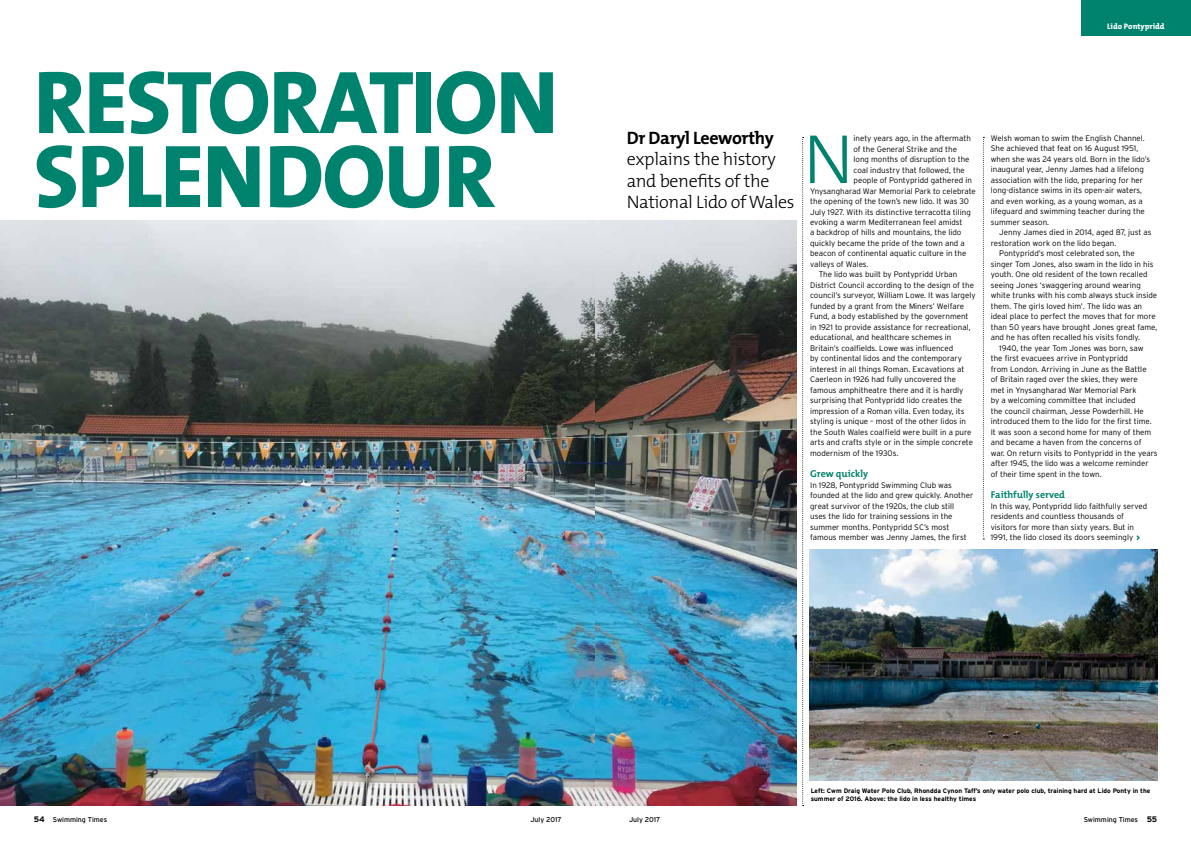
<style>
.page{position:relative;width:1191px;height:842px;background:#fff}
.page>*{position:absolute;margin:0;border:0;box-sizing:border-box;transform-origin:0 0}
.t1{font:90px/74px "The Mix Extra Bold Caps";letter-spacing:-.02em;color:#00836e}
.t2{font:300 70.2px "The Mix";color:#00836e}
.t3{font:300 18px/21.6px "The Mix";letter-spacing:-.02em;color:#000}
.t4{font:700 18px "The Mix";letter-spacing:-.02em;color:#000}
.t5{font:700 10px "The Mix";color:#00836e}
.t6{font:300 8px/10.5px "Interstate";color:#000}
.t7{font:800 8px "The Mix";color:#fff}
.t8{font:7px "Interstate";color:#000}
.t9{font:700 6.5px/8.5px "Interstate";color:#000}
.s1{font-weight:700;font-size:8px}
</style>
<div class="page">
<svg style="left:802px;top:137px;width:1px;height:669px"></svg>
<svg style="left:982px;top:137px;width:2px;height:402px"></svg>
<img style="left:0;top:221px;width:595px;height:585px">
<img style="left:810px;top:550px;width:347px;height:230px">
<svg style="left:1136px;top:535px;width:4px;height:5px"></svg>
<img style="left:595px;top:221px;width:201px;height:585px">
<div style="left:1080px;top:0;width:111px;height:36px;background:#00836e"></div>
<h1 class="t1" style="left:34px;top:66px;width:526px">RESTORATION<br>SPLENDOUR</h1>
<p class="t7" style="left:1107px;top:22px;width:59px">Lido Pontypridd</p>
<h3 class="t4" style="left:626px;top:126px;width:149px">Dr Daryl Leeworthy</h3>
<h3 class="t3" style="left:626px;top:148px;width:169px">explains the history and benefits of the<br>National Lido of Wales</h3>
<h2 class="t2" style="left:803px;top:114px;width:52px">N</h2>
<p class="t6" style="left:853px;top:133px;width:119px">inety years ago, in the aftermath</p>
<p class="t6" style="left:853px;top:143px;width:105px">of the General Strike and the</p>
<p class="t6" style="left:853px;top:154px;width:117px">long months of disruption to the</p>
<p class="t6" style="left:853px;top:164px;width:113px">coal industry that followed, the</p>
<p class="t6" style="left:853px;top:175px;width:120px">people of Pontypridd gathered in</p>
<p class="t6" style="left:810px;top:185px;width:167px">Ynysangharad War Memorial Park to celebrate</p>
<p class="t6" style="left:810px;top:196px;width:160px">the opening of the town’s new lido. It was 30</p>
<p class="t6" style="left:810px;top:206px;width:162px">July 1927. With its distinctive terracotta tiling</p>
<p class="t6" style="left:810px;top:217px;width:154px">evoking a warm Mediterranean feel amidst</p>
<p class="t6" style="left:810px;top:227px;width:153px">a backdrop of hills and mountains, the lido</p>
<p class="t6" style="left:810px;top:238px;width:156px">quickly became the pride of the town and a</p>
<p class="t6" style="left:810px;top:248px;width:158px">beacon of continental aquatic culture in the</p>
<p class="t6" style="left:810px;top:259px;width:60px">valleys of Wales.</p>
<p class="t6" style="left:818px;top:269px;width:140px">The lido was built by Pontypridd Urban</p>
<p class="t6" style="left:810px;top:280px;width:165px">District Council according to the design of the</p>
<p class="t6" style="left:810px;top:290px;width:167px">council’s surveyor, William Lowe. It was largely</p>
<p class="t6" style="left:810px;top:301px;width:155px">funded by a grant from the Miners’ Welfare</p>
<p class="t6" style="left:810px;top:311px;width:160px">Fund, a body established by the government</p>
<p class="t6" style="left:810px;top:322px;width:162px">in 1921 to provide assistance for recreational,</p>
<p class="t6" style="left:810px;top:332px;width:143px">educational, and healthcare schemes in</p>
<p class="t6" style="left:810px;top:343px;width:144px">Britain’s coalfields. Lowe was influenced</p>
<p class="t6" style="left:810px;top:353px;width:153px">by continental lidos and the contemporary</p>
<p class="t6" style="left:810px;top:364px;width:156px">interest in all things Roman. Excavations at</p>
<p class="t6" style="left:810px;top:374px;width:147px">Caerleon in 1926 had fully uncovered the</p>
<p class="t6" style="left:810px;top:385px;width:155px">famous amphitheatre there and it is hardly</p>
<p class="t6" style="left:810px;top:395px;width:154px">surprising that Pontypridd lido creates the</p>
<p class="t6" style="left:810px;top:406px;width:156px">impression of a Roman villa. Even today, its</p>
<p class="t6" style="left:810px;top:416px;width:157px">styling is unique – most of the other lidos in</p>
<p class="t6" style="left:810px;top:427px;width:163px">the South Wales coalfield were built in a pure</p>
<p class="t6" style="left:810px;top:437px;width:164px">arts and crafts style or in the simple concrete</p>
<p class="t6" style="left:810px;top:448px;width:90px">modernism of the 1930s.</p>
<p class="t5" style="left:810px;top:467px;width:59px">Grew quickly</p>
<p class="t6" style="left:810px;top:479px;width:165px">In 1928, Pontypridd Swimming Club was founded at the lido and grew quickly. Another great survivor of the 1920s, the club still<br>uses the lido for training sessions in the summer months. Pontypridd SC’s most famous member was Jenny James, the first</p>
<p class="t6" style="left:990px;top:133px;width:161px">Welsh woman to swim the English Channel.<br>She achieved that feat on 16 August 1951, when she was 24 years old. Born in the lido’s inaugural year, Jenny James had a lifelong association with the lido, preparing for her long-distance swims in its open-air waters, and even working, as a young woman, as a lifeguard and swimming teacher during the summer season.</p>
<p class="t6" style="left:999px;top:227px;width:154px">Jenny James died in 2014, aged 87, just as</p>
<p class="t6" style="left:990px;top:238px;width:127px">restoration work on the lido began.</p>
<p class="t6" style="left:999px;top:248px;width:137px">Pontypridd’s most celebrated son, the</p>
<p class="t6" style="left:990px;top:259px;width:164px">singer Tom Jones, also swam in the lido in his</p>
<p class="t6" style="left:990px;top:269px;width:158px">youth. One old resident of the town recalled</p>
<p class="t6" style="left:990px;top:280px;width:152px">seeing Jones ‘swaggering around wearing</p>
<p class="t6" style="left:990px;top:290px;width:168px">white trunks with his comb always stuck inside</p>
<p class="t6" style="left:990px;top:301px;width:153px">them. The girls loved him’. The lido was an</p>
<p class="t6" style="left:990px;top:311px;width:166px">ideal place to perfect the moves that for more</p>
<p class="t6" style="left:990px;top:322px;width:168px">than 50 years have brought Jones great fame,</p>
<p class="t6" style="left:990px;top:332px;width:151px">and he has often recalled his visits fondly.</p>
<p class="t6" style="left:999px;top:343px;width:146px">1940, the year Tom Jones was born, saw</p>
<p class="t6" style="left:990px;top:353px;width:139px">the first evacuees arrive in Pontypridd</p>
<p class="t6" style="left:990px;top:364px;width:157px">from London. Arriving in June as the Battle</p>
<p class="t6" style="left:990px;top:374px;width:149px">of Britain raged over the skies, they were</p>
<p class="t6" style="left:990px;top:385px;width:147px">met in Ynysangharad War Memorial Park</p>
<p class="t6" style="left:990px;top:395px;width:146px">by a welcoming committee that included</p>
<p class="t6" style="left:990px;top:406px;width:154px">the council chairman, Jesse Powderhill. He</p>
<p class="t6" style="left:990px;top:416px;width:162px">introduced them to the lido for the first time.</p>
<p class="t6" style="left:990px;top:427px;width:162px">It was soon a second home for many of them</p>
<p class="t6" style="left:990px;top:437px;width:152px">and became a haven from the concerns of</p>
<p class="t6" style="left:990px;top:448px;width:168px">war. On return visits to Pontypridd in the years</p>
<p class="t6" style="left:990px;top:458px;width:159px">after 1945, the lido was a welcome reminder</p>
<p class="t6" style="left:990px;top:469px;width:112px">of their time spent in the town.</p>
<p class="t5" style="left:990px;top:488px;width:76px">Faithfully served</p>
<p class="t6" style="left:990px;top:500px;width:158px">In this way, Pontypridd lido faithfully served residents and countless thousands of visitors for more than sixty years. But in 1991, the lido closed its doors seemingly</p>
<p class="t9" style="left:810px;top:786px;width:341px">Left: Cwm Draig Water Polo Club, Rhondda Cynon Taff’s only water polo club, training hard at Lido Ponty in the summer of 2016. Above: the lido in less healthy times</p>
<p class="t8" style="left:34px;top:816px;width:75px"><span class="s1">54</span> Swimming Times</p>
<p class="t8" style="left:530px;top:816px;width:33px">July 2017</p>
<p class="t8" style="left:629px;top:816px;width:33px">July 2017</p>
<p class="t8" style="left:1083px;top:816px;width:75px">Swimming Times <span class="s1">55</span></p>
</div>
